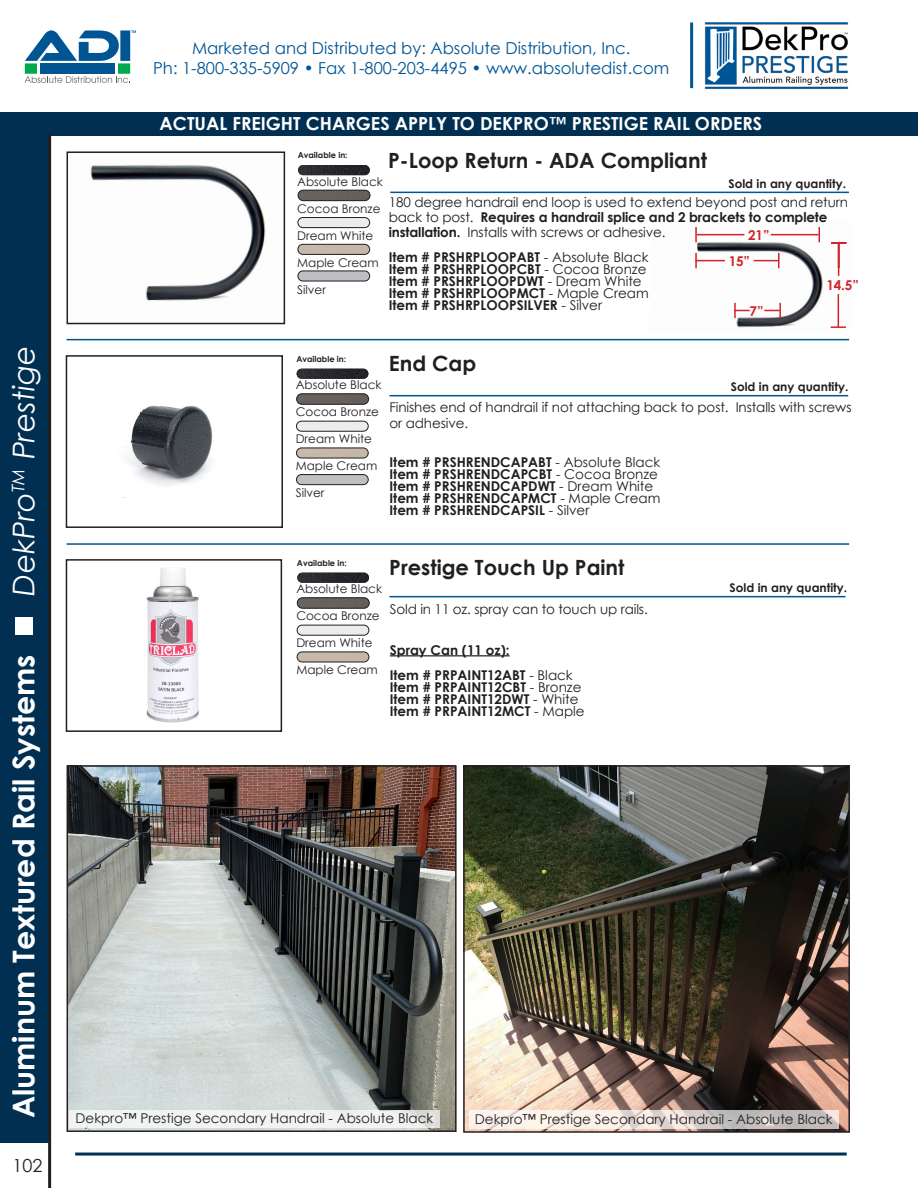
<style>
.page{position:relative;width:918px;height:1188px;background:#fff}
.page>*{position:absolute;margin:0;border:0;box-sizing:border-box;transform-origin:0 0}
.t1{font:700 30px "Century Gothic";color:#fff}
.t2{font:italic 30px "Century Gothic";color:#fff}
.t3{font:700 21px "Century Gothic";color:#231f20}
.t4{font:700 18px "Century Gothic";color:#fff}
.t5{font:18px "Century Gothic";color:#231f20}
.t6{font:16.5px/19.8px "Century Gothic";color:#005595;text-align:center}
.t7{font:700 13.5px "Century Gothic";color:#231f20}
.t8{font:13.5px/15px "Century Gothic";letter-spacing:-.01em;color:#231f20}
.t9{font:700 13.5px "Century Gothic";color:#d1232a}
.t10{font:12px "Century Gothic";color:#231f20}
.t11{font:700 12px "Century Gothic";color:#231f20}
.t12{font:700 8.25px "Century Gothic";color:#231f20}
.s1{font-weight:700}
.s2{font-weight:400}
</style>
<div class="page">
<div style="left:0;top:112px;width:918px;height:24px;background:#002f52"></div>
<div style="left:0;top:133px;width:51px;height:1010px;background:#002f52"></div>
<hr style="left:48px;top:134px;width:3px;height:1054px;background:#231f20">
<hr style="left:75px;top:1153px;width:772px;height:3px;background:#002f52">
<div style="left:15px;top:618px;width:18px;height:17px;background:#fff"></div>
<hr style="left:690px;top:22px;width:3px;height:66px;background:#005595">
<img style="left:704px;top:22px;width:145px;height:68px">
<svg style="left:25px;top:30px;width:94px;height:31px"></svg>
<div style="left:120px;top:30px;width:10px;height:31px;background:#005595"></div>
<div style="left:25px;top:63px;width:12px;height:11px;background:#00a94e"></div>
<div style="left:40px;top:63px;width:75px;height:11px;background:#005595"></div>
<svg style="left:131px;top:30px;width:5px;height:3px"></svg>
<div style="left:118px;top:63px;width:12px;height:11px;background:#00a94e"></div>
<svg style="left:25px;top:76px;width:105px;height:7px"></svg>
<img style="left:466px;top:768px;width:381px;height:362px">
<div style="left:463px;top:765px;width:387px;height:368px;border:2px solid #231f20"></div>
<svg style="left:469px;top:1111px;width:369px;height:18px;background:#e1d9d5"></svg>
<img style="left:70px;top:768px;width:384px;height:361px">
<div style="left:67px;top:765px;width:390px;height:367px;border:2px solid #231f20"></div>
<svg style="left:70px;top:1110px;width:370px;height:18px;fill:#f1f4f3"></svg>
<hr style="left:67px;top:339px;width:782px;height:1px;background:#005595">
<img style="left:122px;top:405px;width:91px;height:93px">
<div style="left:66px;top:355px;width:217px;height:173px;border:2px solid #231f20"></div>
<hr style="left:389px;top:395px;width:459px;height:1px;background:#005595">
<img style="left:297px;top:369px;width:71px;height:10px;border-radius:5px">
<img style="left:297px;top:394px;width:72px;height:10px;border-radius:5px">
<div style="left:296px;top:393px;width:73px;height:12px;border:1px solid #231f20;border-radius:5px"></div>
<img style="left:296px;top:421px;width:72px;height:10px;border-radius:5px">
<div style="left:296px;top:421px;width:73px;height:11px;border:1px solid #231f20;border-radius:5px"></div>
<div style="left:296px;top:448px;width:73px;height:10px;border:1px solid #231f20;border-radius:5px"></div>
<div style="left:296px;top:475px;width:72px;height:10px;background:#bebfc2;border-radius:5px"></div>
<div style="left:296px;top:474px;width:73px;height:11px;border:1px solid #231f20;border-radius:5px"></div>
<img style="left:146px;top:567px;width:53px;height:156px">
<div style="left:66px;top:559px;width:216px;height:173px;border:2px solid #231f20"></div>
<hr style="left:390px;top:655px;width:120px;height:1px;background:#231f20">
<hr style="left:389px;top:596px;width:457px;height:1px;background:#005595">
<img style="left:297px;top:573px;width:72px;height:10px;border-radius:5px">
<img style="left:297px;top:598px;width:72px;height:10px;border-radius:5px">
<div style="left:297px;top:597px;width:73px;height:12px;border:1px solid #231f20;border-radius:5px"></div>
<div style="left:297px;top:625px;width:72px;height:11px;border:1px solid #231f20;border-radius:5px"></div>
<div style="left:297px;top:652px;width:72px;height:10px;border:1px solid #231f20;border-radius:5px"></div>
<hr style="left:67px;top:543px;width:782px;height:2px;background:#005595">
<img style="left:695px;top:227px;width:152px;height:101px">
<svg style="left:695px;top:253px;width:2px;height:15px"></svg>
<hr style="left:695px;top:260px;width:30px;height:1px;background:#d1232a">
<svg style="left:754px;top:253px;width:26px;height:15px"></svg>
<svg style="left:695px;top:227px;width:2px;height:15px"></svg>
<svg style="left:819px;top:227px;width:1px;height:15px"></svg>
<hr style="left:697px;top:234px;width:47px;height:1px;background:#d1232a">
<hr style="left:771px;top:234px;width:47px;height:1px;background:#d1232a">
<svg style="left:734px;top:303px;width:16px;height:15px"></svg>
<svg style="left:764px;top:303px;width:17px;height:15px"></svg>
<svg style="left:831px;top:326px;width:15px;height:2px"></svg>
<hr style="left:838px;top:294px;width:1px;height:33px;background:#d1232a">
<svg style="left:831px;top:242px;width:15px;height:26px"></svg>
<hr style="left:838px;top:243px;width:1px;height:33px;background:#d1232a">
<hr style="left:390px;top:192px;width:459px;height:1px;background:#005595">
<img style="left:298px;top:165px;width:72px;height:10px;border-radius:5px">
<img style="left:298px;top:190px;width:72px;height:11px;border-radius:5px">
<div style="left:298px;top:190px;width:72px;height:11px;border:1px solid #231f20;border-radius:5px"></div>
<div style="left:298px;top:217px;width:72px;height:11px;border:1px solid #231f20;border-radius:5px"></div>
<div style="left:298px;top:244px;width:72px;height:11px;border:1px solid #231f20;border-radius:5px"></div>
<div style="left:298px;top:271px;width:72px;height:10px;background:#bebfc2;border-radius:5px"></div>
<div style="left:298px;top:271px;width:72px;height:10px;border:1px solid #231f20;border-radius:5px"></div>
<img style="left:90px;top:165px;width:176px;height:136px">
<div style="left:67px;top:151px;width:218px;height:173px;border:2px solid #231f20"></div>
<h1 class="t2" style="left:3px;top:596px;width:252px;rotate:-90deg">DekPro<sup>TM</sup> Prestige</h1>
<h1 class="t1" style="left:1px;top:1118px;width:465px;rotate:-90deg">Aluminum Textured Rail Systems</h1>
<h3 class="t5" style="left:13px;top:1153px;width:31px">102</h3>
<p class="t6" style="left:153px;top:38px;width:518px">Marketed and Distributed by: Absolute Distribution, Inc.<br>Ph: 1-800-335-5909 • Fax 1-800-203-4495 • www.absolutedist.com</p>
<h3 class="t4" style="left:160px;top:110px;width:604px">ACTUAL FREIGHT CHARGES APPLY TO DEKPRO™ PRESTIGE RAIL ORDERS</h3>
<p class="t12" style="left:298px;top:149px;width:51px">Available in:</p>
<p class="t3" style="left:388px;top:144px;width:320px">P-Loop Return - ADA Compliant</p>
<p class="t10" style="left:297px;top:173px;width:87px">Absolute Black</p>
<p class="t10" style="left:297px;top:200px;width:85px">Cocoa Bronze</p>
<p class="t10" style="left:297px;top:227px;width:78px">Dream White</p>
<p class="t10" style="left:297px;top:254px;width:83px">Maple Cream</p>
<p class="t10" style="left:297px;top:281px;width:30px">Silver</p>
<p class="t11" style="left:729px;top:175px;width:119px">Sold in any quantity.</p>
<p class="t8" style="left:389px;top:194px;width:461px">180 degree handrail end loop is used to extend beyond post and return back to post. <span class="s1">Requires a handrail splice and 2 brackets to complete installation.</span> Installs with screws or adhesive.</p>
<p class="t7" style="left:389px;top:247px;width:261px">Item # PRSHRPLOOPABT <span class="s2">- Absolute Black</span></p>
<p class="t7" style="left:389px;top:259px;width:259px">Item # PRSHRPLOOPCBT <span class="s2">- Cocoa Bronze</span></p>
<p class="t7" style="left:389px;top:271px;width:255px">Item # PRSHRPLOOPDWT <span class="s2">- Dream White</span></p>
<p class="t7" style="left:389px;top:283px;width:262px">Item # PRSHRPLOOPMCT <span class="s2">- Maple Cream</span></p>
<p class="t7" style="left:389px;top:295px;width:215px">Item # PRSHRPLOOPSILVER <span class="s2">- Silver</span></p>
<p class="t9" style="left:748px;top:225px;width:23px">21”</p>
<p class="t9" style="left:729px;top:251px;width:23px">15”</p>
<p class="t9" style="left:826px;top:275px;width:34px">14.5”</p>
<p class="t9" style="left:750px;top:301px;width:15px">7”</p>
<p class="t12" style="left:296px;top:353px;width:51px">Available in:</p>
<p class="t10" style="left:296px;top:377px;width:87px">Absolute Black</p>
<p class="t10" style="left:296px;top:404px;width:85px">Cocoa Bronze</p>
<p class="t10" style="left:296px;top:431px;width:78px">Dream White</p>
<p class="t10" style="left:296px;top:458px;width:83px">Maple Cream</p>
<p class="t10" style="left:296px;top:485px;width:30px">Silver</p>
<p class="t3" style="left:389px;top:347px;width:89px">End Cap</p>
<p class="t11" style="left:731px;top:378px;width:119px">Sold in any quantity.</p>
<p class="t8" style="left:390px;top:398px;width:464px;line-height:16.5px">Finishes end of handrail if not attaching back to post. Installs with screws or adhesive.</p>
<p class="t7" style="left:390px;top:452px;width:272px">Item # PRSHRENDCAPABT <span class="s2">- Absolute Black</span></p>
<p class="t7" style="left:390px;top:464px;width:270px">Item # PRSHRENDCAPCBT <span class="s2">- Cocoa Bronze</span></p>
<p class="t7" style="left:390px;top:476px;width:265px">Item # PRSHRENDCAPDWT <span class="s2">- Dream White</span></p>
<p class="t7" style="left:390px;top:488px;width:272px">Item # PRSHRENDCAPMCT <span class="s2">- Maple Cream</span></p>
<p class="t7" style="left:390px;top:500px;width:201px">Item # PRSHRENDCAPSIL <span class="s2">- Silver</span></p>
<p class="t12" style="left:297px;top:557px;width:51px">Available in:</p>
<p class="t3" style="left:389px;top:551px;width:237px">Prestige Touch Up Paint</p>
<p class="t10" style="left:296px;top:581px;width:87px">Absolute Black</p>
<p class="t10" style="left:296px;top:608px;width:85px">Cocoa Bronze</p>
<p class="t10" style="left:296px;top:635px;width:78px">Dream White</p>
<p class="t10" style="left:296px;top:662px;width:83px">Maple Cream</p>
<p class="t8" style="left:390px;top:602px;width:259px">Sold in 11 oz. spray can to touch up rails.</p>
<p class="t7" style="left:390px;top:639px;width:121px">Spray Can (11 oz):</p>
<p class="t7" style="left:390px;top:665px;width:184px">Item # PRPAINT12ABT <span class="s2">- Black</span></p>
<p class="t7" style="left:390px;top:677px;width:193px">Item # PRPAINT12CBT <span class="s2">- Bronze</span></p>
<p class="t7" style="left:390px;top:689px;width:190px">Item # PRPAINT12DWT <span class="s2">- White</span></p>
<p class="t7" style="left:390px;top:701px;width:196px">Item # PRPAINT12MCT <span class="s2">- Maple</span></p>
<p class="t11" style="left:730px;top:579px;width:119px">Sold in any quantity.</p>
<p class="t8" style="left:76px;top:1111px;width:359px">Dekpro™ Prestige Secondary Handrail - Absolute Black</p>
<p class="t8" style="left:475px;top:1112px;width:359px">Dekpro™ Prestige Secondary Handrail - Absolute Black</p>
</div>
